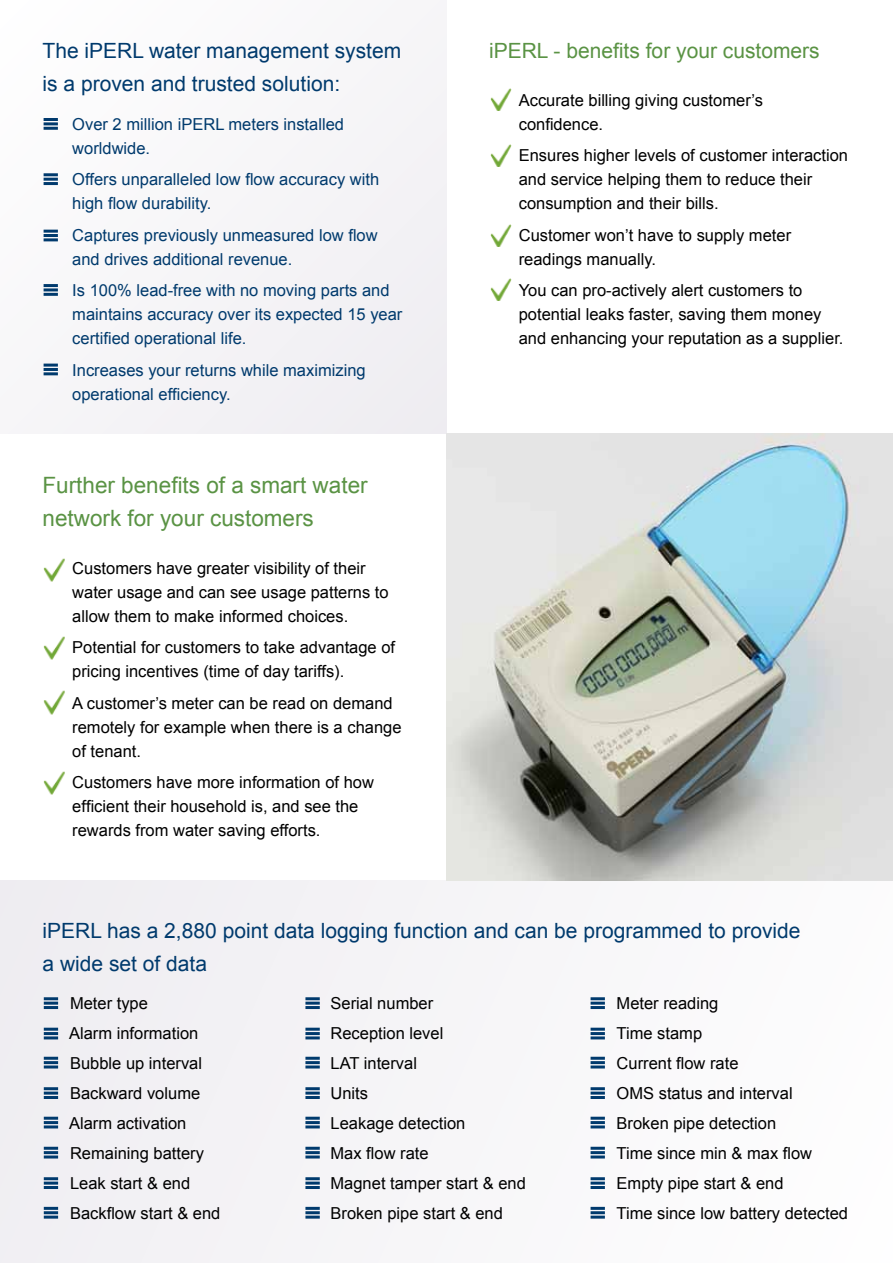
<style>
.page{position:relative;width:893px;height:1263px;background:#fff}
.page>*{position:absolute;margin:0;border:0;box-sizing:border-box;transform-origin:0 0}
.t1{font:22.5px/33px "Arial";color:#5a9344}
.t2{font:21px/33px "Arial";color:#003a6d}
.t3{font:21px "Arial";color:#5a9344}
.t4{font:16.5px/24px "Arial";color:#000}
.t5{font:16.5px/24px "Arial";color:#003a6d}
</style>
<div class="page">
<div style="left:0;top:0;width:446px;height:434px;background:#f6f5f8"></div>
<div style="left:0;top:880px;width:893px;height:383px;background:#f6f5f7"></div>
<img style="left:446px;top:434px;width:447px;height:446px">
<img style="left:490px;top:88px;width:22px;height:23px">
<img style="left:490px;top:144px;width:22px;height:23px">
<img style="left:490px;top:224px;width:22px;height:23px">
<img style="left:490px;top:278px;width:22px;height:23px">
<img style="left:43px;top:558px;width:22px;height:24px">
<img style="left:43px;top:636px;width:22px;height:24px">
<img style="left:43px;top:690px;width:22px;height:25px">
<img style="left:43px;top:771px;width:22px;height:24px">
<hr style="left:44px;top:997px;width:14px;height:3px;background:#003a6d">
<hr style="left:44px;top:1002px;width:14px;height:3px;background:#003a6d">
<hr style="left:44px;top:1006px;width:14px;height:3px;background:#003a6d">
<hr style="left:44px;top:118px;width:14px;height:3px;background:#003a6d">
<hr style="left:44px;top:122px;width:14px;height:3px;background:#003a6d">
<hr style="left:44px;top:127px;width:14px;height:3px;background:#003a6d">
<hr style="left:44px;top:173px;width:14px;height:3px;background:#003a6d">
<hr style="left:44px;top:178px;width:14px;height:3px;background:#003a6d">
<hr style="left:44px;top:182px;width:14px;height:3px;background:#003a6d">
<hr style="left:44px;top:230px;width:14px;height:3px;background:#003a6d">
<hr style="left:44px;top:234px;width:14px;height:3px;background:#003a6d">
<hr style="left:44px;top:238px;width:14px;height:3px;background:#003a6d">
<hr style="left:44px;top:284px;width:14px;height:3px;background:#003a6d">
<hr style="left:44px;top:288px;width:14px;height:3px;background:#003a6d">
<hr style="left:44px;top:293px;width:14px;height:3px;background:#003a6d">
<hr style="left:44px;top:364px;width:14px;height:3px;background:#003a6d">
<hr style="left:44px;top:368px;width:14px;height:3px;background:#003a6d">
<hr style="left:44px;top:372px;width:14px;height:3px;background:#003a6d">
<hr style="left:305px;top:997px;width:15px;height:3px;background:#003a6d">
<hr style="left:305px;top:1002px;width:15px;height:3px;background:#003a6d">
<hr style="left:305px;top:1006px;width:15px;height:3px;background:#003a6d">
<hr style="left:591px;top:997px;width:14px;height:3px;background:#003a6d">
<hr style="left:591px;top:1002px;width:14px;height:3px;background:#003a6d">
<hr style="left:591px;top:1006px;width:14px;height:3px;background:#003a6d">
<hr style="left:44px;top:1028px;width:14px;height:3px;background:#003a6d">
<hr style="left:44px;top:1032px;width:14px;height:3px;background:#003a6d">
<hr style="left:44px;top:1036px;width:14px;height:3px;background:#003a6d">
<hr style="left:305px;top:1028px;width:15px;height:3px;background:#003a6d">
<hr style="left:305px;top:1032px;width:15px;height:3px;background:#003a6d">
<hr style="left:305px;top:1036px;width:15px;height:3px;background:#003a6d">
<hr style="left:591px;top:1028px;width:14px;height:3px;background:#003a6d">
<hr style="left:591px;top:1032px;width:14px;height:3px;background:#003a6d">
<hr style="left:591px;top:1036px;width:14px;height:3px;background:#003a6d">
<hr style="left:44px;top:1057px;width:14px;height:3px;background:#003a6d">
<hr style="left:44px;top:1061px;width:14px;height:3px;background:#003a6d">
<hr style="left:44px;top:1065px;width:14px;height:3px;background:#003a6d">
<hr style="left:305px;top:1057px;width:15px;height:3px;background:#003a6d">
<hr style="left:305px;top:1061px;width:15px;height:3px;background:#003a6d">
<hr style="left:305px;top:1065px;width:15px;height:3px;background:#003a6d">
<hr style="left:591px;top:1057px;width:14px;height:3px;background:#003a6d">
<hr style="left:591px;top:1061px;width:14px;height:3px;background:#003a6d">
<hr style="left:591px;top:1065px;width:14px;height:3px;background:#003a6d">
<hr style="left:44px;top:1087px;width:14px;height:3px;background:#003a6d">
<hr style="left:44px;top:1091px;width:14px;height:3px;background:#003a6d">
<hr style="left:44px;top:1096px;width:14px;height:3px;background:#003a6d">
<hr style="left:305px;top:1087px;width:15px;height:3px;background:#003a6d">
<hr style="left:305px;top:1091px;width:15px;height:3px;background:#003a6d">
<hr style="left:305px;top:1096px;width:15px;height:3px;background:#003a6d">
<hr style="left:591px;top:1087px;width:14px;height:3px;background:#003a6d">
<hr style="left:591px;top:1091px;width:14px;height:3px;background:#003a6d">
<hr style="left:591px;top:1096px;width:14px;height:3px;background:#003a6d">
<hr style="left:44px;top:1117px;width:14px;height:3px;background:#003a6d">
<hr style="left:44px;top:1121px;width:14px;height:3px;background:#003a6d">
<hr style="left:44px;top:1125px;width:14px;height:3px;background:#003a6d">
<hr style="left:305px;top:1117px;width:15px;height:3px;background:#003a6d">
<hr style="left:305px;top:1121px;width:15px;height:3px;background:#003a6d">
<hr style="left:305px;top:1125px;width:15px;height:3px;background:#003a6d">
<hr style="left:591px;top:1117px;width:14px;height:3px;background:#003a6d">
<hr style="left:591px;top:1121px;width:14px;height:3px;background:#003a6d">
<hr style="left:591px;top:1125px;width:14px;height:3px;background:#003a6d">
<hr style="left:44px;top:1147px;width:14px;height:3px;background:#003a6d">
<hr style="left:44px;top:1151px;width:14px;height:3px;background:#003a6d">
<hr style="left:44px;top:1155px;width:14px;height:3px;background:#003a6d">
<hr style="left:305px;top:1147px;width:15px;height:3px;background:#003a6d">
<hr style="left:305px;top:1151px;width:15px;height:3px;background:#003a6d">
<hr style="left:305px;top:1155px;width:15px;height:3px;background:#003a6d">
<hr style="left:591px;top:1147px;width:14px;height:3px;background:#003a6d">
<hr style="left:591px;top:1151px;width:14px;height:3px;background:#003a6d">
<hr style="left:591px;top:1155px;width:14px;height:3px;background:#003a6d">
<hr style="left:44px;top:1177px;width:14px;height:3px;background:#003a6d">
<hr style="left:44px;top:1181px;width:14px;height:3px;background:#003a6d">
<hr style="left:44px;top:1186px;width:14px;height:3px;background:#003a6d">
<hr style="left:305px;top:1177px;width:15px;height:3px;background:#003a6d">
<hr style="left:305px;top:1181px;width:15px;height:3px;background:#003a6d">
<hr style="left:305px;top:1186px;width:15px;height:3px;background:#003a6d">
<hr style="left:591px;top:1177px;width:14px;height:3px;background:#003a6d">
<hr style="left:591px;top:1181px;width:14px;height:3px;background:#003a6d">
<hr style="left:591px;top:1186px;width:14px;height:3px;background:#003a6d">
<hr style="left:44px;top:1207px;width:14px;height:3px;background:#003a6d">
<hr style="left:44px;top:1211px;width:14px;height:3px;background:#003a6d">
<hr style="left:44px;top:1215px;width:14px;height:3px;background:#003a6d">
<hr style="left:305px;top:1207px;width:15px;height:3px;background:#003a6d">
<hr style="left:305px;top:1211px;width:15px;height:3px;background:#003a6d">
<hr style="left:305px;top:1215px;width:15px;height:3px;background:#003a6d">
<hr style="left:591px;top:1207px;width:14px;height:3px;background:#003a6d">
<hr style="left:591px;top:1211px;width:14px;height:3px;background:#003a6d">
<hr style="left:591px;top:1215px;width:14px;height:3px;background:#003a6d">
<p class="t2" style="left:43px;top:34px;width:360px">The iPERL water management system is a proven and trusted solution:</p>
<p class="t5" style="left:72px;top:112px;width:273px">Over 2 million iPERL meters installed worldwide.</p>
<p class="t5" style="left:72px;top:168px;width:308px">Offers unparalleled low flow accuracy with high flow durability.</p>
<p class="t5" style="left:72px;top:223px;width:307px">Captures previously unmeasured low flow and drives additional revenue.</p>
<p class="t5" style="left:72px;top:279px;width:332px">Is 100% lead-free with no moving parts and maintains accuracy over its expected 15 year certified operational life.</p>
<p class="t5" style="left:72px;top:358px;width:295px">Increases your returns while maximizing operational efficiency.</p>
<h1 class="t1" style="left:43px;top:468px;width:327px">Further benefits of a smart water network for your customers</h1>
<p class="t4" style="left:72px;top:556px;width:318px">Customers have greater visibility of their water usage and can see usage patterns to allow them to make informed choices.</p>
<p class="t4" style="left:72px;top:635px;width:324px">Potential for customers to take advantage of pricing incentives (time of day tariffs).</p>
<p class="t4" style="left:72px;top:691px;width:331px">A customer’s meter can be read on demand remotely for example when there is a change of tenant.</p>
<p class="t4" style="left:72px;top:771px;width:303px">Customers have more information of how efficient their household is, and see the rewards from water saving efforts.</p>
<p class="t3" style="left:489px;top:37px;width:332px">iPERL - benefits for your customers</p>
<p class="t4" style="left:519px;top:88px;width:246px">Accurate billing giving customer’s confidence.</p>
<p class="t4" style="left:519px;top:144px;width:331px">Ensures higher levels of customer interaction and service helping them to reduce their consumption and their bills.</p>
<p class="t4" style="left:519px;top:223px;width:274px">Customer won’t have to supply meter readings manually.</p>
<p class="t4" style="left:519px;top:279px;width:326px">You can pro-actively alert customers to potential leaks faster, saving them money and enhancing your reputation as a supplier.</p>
<p class="t2" style="left:43px;top:914px;width:759px">iPERL has a 2,880 point data logging function and can be programmed to provide a wide set of data</p>
<p class="t4" style="left:70px;top:991px;width:79px">Meter type</p>
<p class="t4" style="left:331px;top:991px;width:104px">Serial number</p>
<p class="t4" style="left:617px;top:991px;width:103px">Meter reading</p>
<p class="t4" style="left:69px;top:1021px;width:131px">Alarm information</p>
<p class="t4" style="left:331px;top:1021px;width:114px">Reception level</p>
<p class="t4" style="left:617px;top:1021px;width:87px">Time stamp</p>
<p class="t4" style="left:70px;top:1051px;width:134px">Bubble up interval</p>
<p class="t4" style="left:331px;top:1051px;width:88px">LAT interval</p>
<p class="t4" style="left:617px;top:1051px;width:123px">Current flow rate</p>
<p class="t4" style="left:70px;top:1081px;width:132px">Backward volume</p>
<p class="t4" style="left:331px;top:1081px;width:39px">Units</p>
<p class="t4" style="left:617px;top:1081px;width:178px">OMS status and interval</p>
<p class="t4" style="left:69px;top:1111px;width:119px">Alarm activation</p>
<p class="t4" style="left:331px;top:1111px;width:136px">Leakage detection</p>
<p class="t4" style="left:617px;top:1111px;width:161px">Broken pipe detection</p>
<p class="t4" style="left:70px;top:1141px;width:135px">Remaining battery</p>
<p class="t4" style="left:331px;top:1141px;width:100px">Max flow rate</p>
<p class="t4" style="left:617px;top:1141px;width:197px">Time since min &amp; max flow</p>
<p class="t4" style="left:70px;top:1171px;width:122px">Leak start &amp; end</p>
<p class="t4" style="left:331px;top:1171px;width:197px">Magnet tamper start &amp; end</p>
<p class="t4" style="left:617px;top:1171px;width:168px">Empty pipe start &amp; end</p>
<p class="t4" style="left:70px;top:1201px;width:152px">Backflow start &amp; end</p>
<p class="t4" style="left:331px;top:1201px;width:174px">Broken pipe start &amp; end</p>
<p class="t4" style="left:617px;top:1201px;width:233px">Time since low battery detected</p>
</div>
